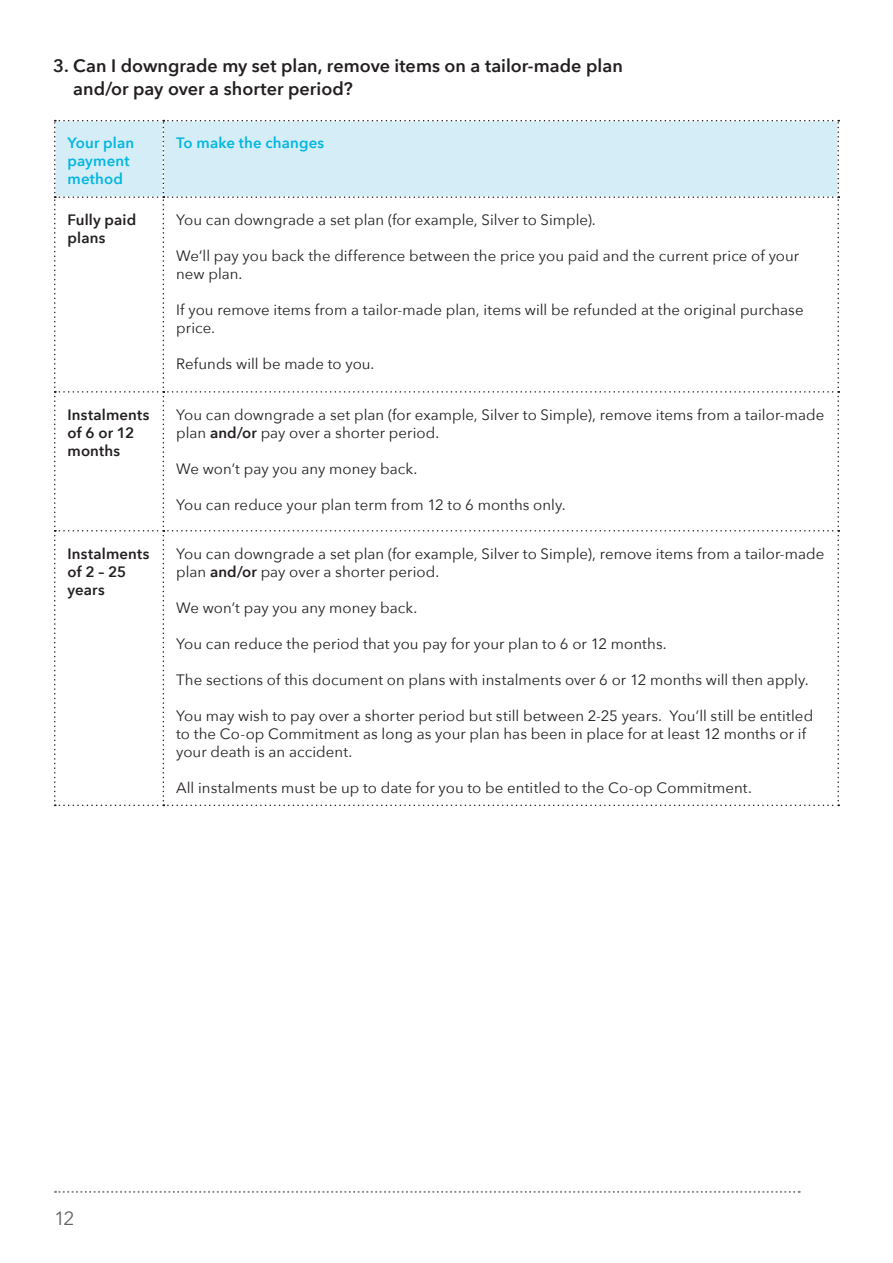
<style>
.page{position:relative;width:893px;height:1263px;background:#fff}
.page>*{position:absolute;margin:0;border:0;box-sizing:border-box;transform-origin:0 0}
.t1{font:19.05px "Avenir Next";color:#636366}
.Body_copy{font:600 18px/22.5px "Avenir Next";color:#231f20}
.Body_copy-2{font:15px/18px "Avenir Next";letter-spacing:.005em;color:#231f20}
.Body_copy-3{font:600 15px/18px "Avenir Next";letter-spacing:.01em;color:#231f20}
.Body_copy-4{font:600 15px/18px "Avenir Next";letter-spacing:.01em;color:#02b6df}
.s1{font-weight:600}
</style>
<div class="page">
<svg style="left:54px;top:120px;width:785px;height:686px"></svg>
<svg style="left:55px;top:1191px;width:745px;height:2px"></svg>
<p class="Body_copy" style="left:73px;top:54px;width:551px;text-indent:-20px">3. Can I downgrade my set plan, remove items on a tailor-made plan and/or pay over a shorter period?</p>
<p class="Body_copy-4" style="left:68px;top:134px;width:68px">Your plan payment method</p>
<p class="Body_copy-4" style="left:176px;top:134px;width:150px">To make the changes</p>
<p class="Body_copy-3" style="left:68px;top:210px;width:70px">Fully paid plans</p>
<p class="Body_copy-2" style="left:176px;top:210px;width:421px">You can downgrade a set plan (for example, Silver to Simple).</p>
<p class="Body_copy-2" style="left:176px;top:246px;width:625px">We’ll pay you back the difference between the price you paid and the current price of your new plan.</p>
<p class="Body_copy-2" style="left:176px;top:300px;width:629px">If you remove items from a tailor-made plan, items will be refunded at the original purchase price.</p>
<p class="Body_copy-2" style="left:176px;top:354px;width:200px">Refunds will be made to you.</p>
<p class="Body_copy-3" style="left:68px;top:405px;width:83px">Instalments of 6 or 12 months</p>
<p class="Body_copy-2" style="left:176px;top:405px;width:650px">You can downgrade a set plan (for example, Silver to Simple), remove items from a tailor-made plan <span class="s1">and/or</span> pay over a shorter period.</p>
<p class="Body_copy-2" style="left:176px;top:459px;width:243px">We won’t pay you any money back.</p>
<p class="Body_copy-2" style="left:176px;top:495px;width:391px">You can reduce your plan term from 12 to 6 months only.</p>
<p class="Body_copy-3" style="left:68px;top:544px;width:83px">Instalments of 2 – 25 years</p>
<p class="Body_copy-2" style="left:176px;top:544px;width:650px">You can downgrade a set plan (for example, Silver to Simple), remove items from a tailor-made plan <span class="s1">and/or</span> pay over a shorter period.</p>
<p class="Body_copy-2" style="left:176px;top:598px;width:243px">We won’t pay you any money back.</p>
<p class="Body_copy-2" style="left:176px;top:634px;width:492px">You can reduce the period that you pay for your plan to 6 or 12 months.</p>
<p class="Body_copy-2" style="left:176px;top:670px;width:634px">The sections of this document on plans with instalments over 6 or 12 months will then apply.</p>
<p class="Body_copy-2" style="left:176px;top:706px;width:639px">You may wish to pay over a shorter period but still between 2-25 years. You’ll still be entitled to the Co-op Commitment as long as your plan has been in place for at least 12 months or if your death is an accident.</p>
<p class="Body_copy-2" style="left:176px;top:778px;width:577px">All instalments must be up to date for you to be entitled to the Co-op Commitment.</p>
<p class="t1" style="left:54px;top:1202px;width:22px">12</p>
</div>
